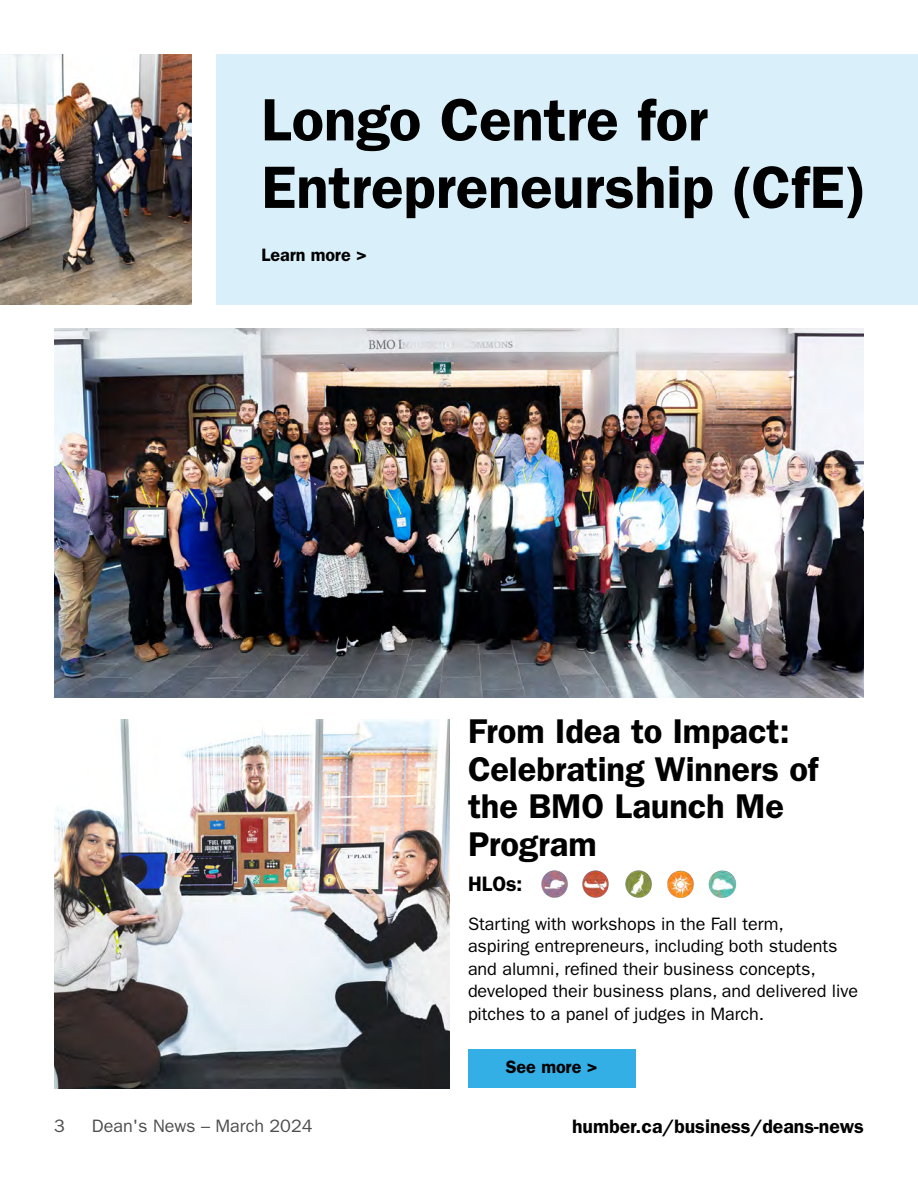
<style>
.page{position:relative;width:918px;height:1188px;background:#fff}
.page>*{position:absolute;margin:0;border:0;box-sizing:border-box;transform-origin:0 0}
.heading_-_h1{font:600 60px/67.5px "ITC Franklin Gothic Std";letter-spacing:-.005em;color:#000}
.subheading_-_h2{font:600 34.5px/37.5px "ITC Franklin Gothic Std";letter-spacing:-.005em;color:#000}
.HLOs_-_H2{font:600 21px "ITC Franklin Gothic Std";color:#000}
.t1{font:600 19.5px "ITC Franklin Gothic Std";color:#000}
.body_-_p{font:18px/22.5px "ITC Franklin Gothic Std";letter-spacing:-.005em;color:#000}
.t2{font:18px "ITC Franklin Gothic Std";color:#4d4d4f}
.body_links_-_p{font:600 18px "ITC Franklin Gothic Std";letter-spacing:-.005em;color:#000}
</style>
<div class="page">
<div style="left:216px;top:54px;width:702px;height:251px;background:#d9f0fa"></div>
<img style="left:541px;top:870px;width:27px;height:28px">
<img style="left:582px;top:870px;width:27px;height:28px">
<img style="left:625px;top:870px;width:27px;height:28px">
<img style="left:667px;top:870px;width:27px;height:28px">
<img style="left:708px;top:870px;width:29px;height:28px">
<div style="left:468px;top:1049px;width:167px;height:39px;background:#33afe6"></div>
<img style="left:54px;top:328px;width:810px;height:369px">
<img style="left:54px;top:720px;width:396px;height:368px">
<img style="left:0;top:54px;width:192px;height:251px">
<h1 class="heading_-_h1" style="left:261px;top:86px;width:607px">Longo Centre for<br>Entrepreneurship (CfE)</h1>
<p class="body_links_-_p" style="left:261px;top:244px;width:107px">Learn more &gt;</p>
<h2 class="subheading_-_h2" style="left:468px;top:713px;width:352px">From Idea to Impact:<br>Celebrating Winners of the BMO Launch Me<br>Program</h2>
<p class="HLOs_-_H2" style="left:468px;top:871px;width:56px">HLOs:</p>
<p class="body_-_p" style="left:468px;top:912px;width:392px">Starting with workshops in the Fall term,<br>aspiring entrepreneurs, including both students and alumni, refined their business concepts, developed their business plans, and delivered live pitches to a panel of judges in March.</p>
<p class="body_links_-_p" style="left:506px;top:1056px;width:93px">See more &gt;</p>
<p class="t2" style="left:54px;top:1115px;width:12px">3</p>
<p class="t2" style="left:92px;top:1115px;width:222px">Dean's News – March 2024</p>
<p class="t1" style="left:572px;top:1115px;width:293px">humber.ca/business/deans-news</p>
</div>
